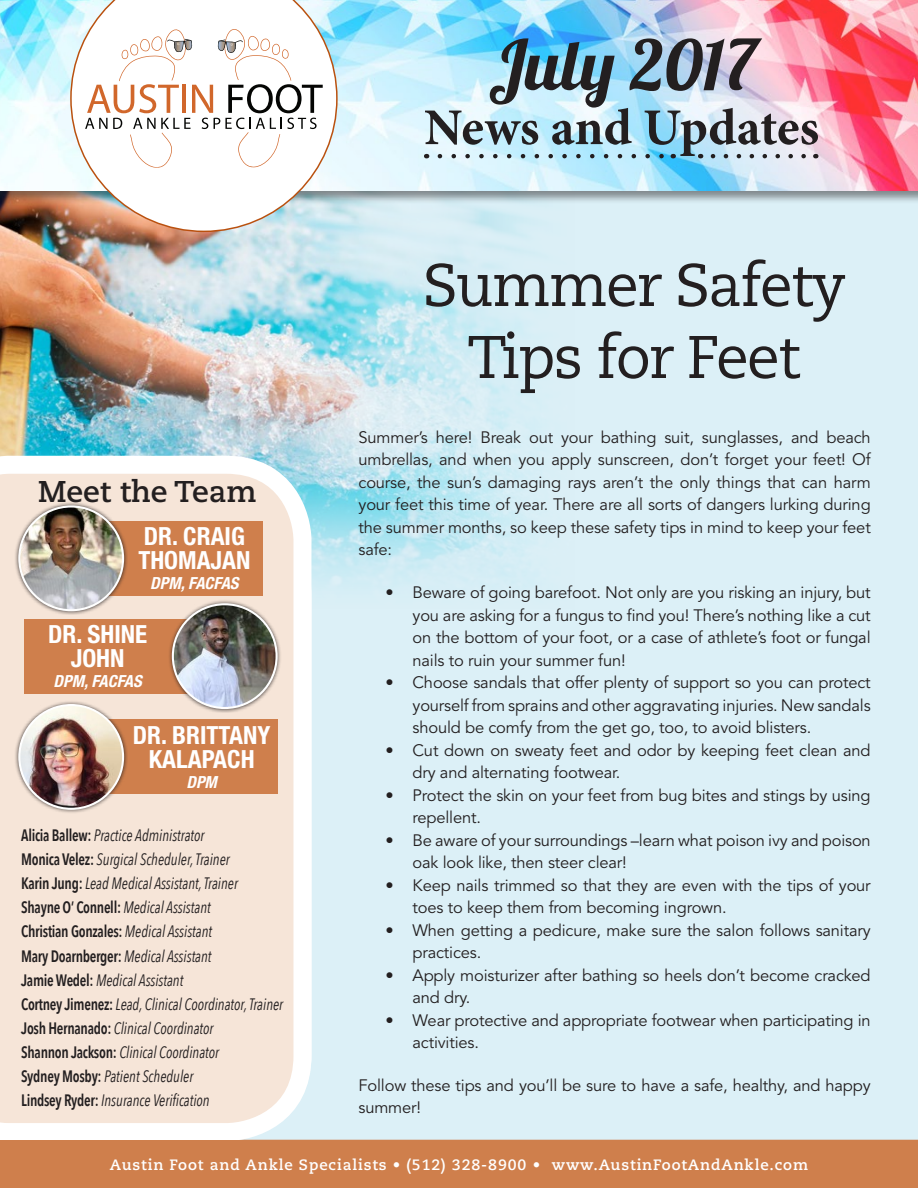
<style>
.page{position:relative;width:918px;height:1188px;background:#fff}
.page>*{position:absolute;margin:0;border:0;box-sizing:border-box;transform-origin:0 0}
.t1{font:69.15px "Lobster 1.3";color:#231f20}
.t2{font:60px/72px "Caecilia LT Std";letter-spacing:-.03em;color:#231f20;text-align:center}
.t3{font:700 51.6px "Minion Pro";letter-spacing:-.005em;color:#231f20}
.t4{font:700 30px "Caecilia LT Std";color:#231f20}
.t5{font:700 condensed 25.05px/23.7px "Helvetica Neue LT Std";color:#fff;text-align:center}
.t6{font:italic 700 condensed 16.65px "Helvetica Neue LT Std";color:#fff}
.t7{font:16.5px/22.5px "Avenir LT Std";letter-spacing:-.01em;color:#231f20}
.t8{font:italic 16.5px "Avenir Next Condensed";color:#231f20;scale:.89 1}
.t9{font:600 16.5px "Avenir Next Condensed";letter-spacing:-.02em;color:#231f20;scale:.89 1}
.t10{font:700 15px "Caecilia LT Std";letter-spacing:.06em;color:#fff}
.s1{font-weight:600;font-style:normal}
.s2{font-weight:400;font-style:italic}
</style>
<div class="page">
<div style="left:0;top:162px;width:918px;height:999px;background:#dcf0f7"></div>
<img style="left:0;top:205px;width:524px;height:416px">
<div style="left:0;top:0;width:918px;height:205px;background:#231f20;opacity:.5"></div>
<img style="left:0;top:0;width:918px;height:190px">
<svg style="left:440px;top:154px;width:226px;height:4px"></svg>
<svg style="left:713px;top:154px;width:96px;height:4px"></svg>
<svg style="left:70px;top:0;width:268px;height:232px"></svg>
<svg style="left:0;top:456px;width:311px;height:684px;background:#f6e8dd"></svg>
<div style="left:76px;top:521px;width:187px;height:75px;background:#cf7f4c"></div>
<div style="left:14px;top:502px;width:114px;height:113px;background:#231f20;opacity:.75"></div>
<img style="left:19px;top:506px;width:104px;height:104px;border-radius:52px">
<div style="left:18px;top:505px;width:106px;height:106px;border:2px solid #fff;border-radius:50%"></div>
<div style="left:24px;top:619px;width:188px;height:74px;background:#cf7f4c"></div>
<div style="left:168px;top:599px;width:113px;height:114px;background:#231f20;opacity:.75"></div>
<img style="left:173px;top:604px;width:104px;height:104px;border-radius:52px">
<div style="left:172px;top:603px;width:106px;height:106px;border:2px solid #fff;border-radius:50%"></div>
<div style="left:76px;top:720px;width:202px;height:74px;background:#cf7f4c"></div>
<div style="left:14px;top:700px;width:114px;height:114px;background:#231f20;opacity:.75"></div>
<img style="left:19px;top:705px;width:104px;height:104px;border-radius:52px">
<div style="left:18px;top:704px;width:106px;height:106px;border:2px solid #fff;border-radius:50%"></div>
<div style="left:0;top:1140px;width:918px;height:48px;background:#cf7f4c"></div>
<p class="t4" style="left:38px;top:473px;width:220px">Meet the Team</p>
<p class="t5" style="left:144px;top:524px;width:103px">DR. CRAIG</p>
<p class="t5" style="left:138px;top:548px;width:114px">THOMAJAN</p>
<p class="t6" style="left:150px;top:573px;width:90px">DPM, FACFAS</p>
<p class="t5" style="left:48px;top:622px;width:101px">DR. SHINE</p>
<p class="t5" style="left:71px;top:646px;width:55px">JOHN</p>
<p class="t6" style="left:53px;top:671px;width:90px">DPM, FACFAS</p>
<p class="t5" style="left:133px;top:723px;width:139px">DR. BRITTANY<br>KALAPACH</p>
<p class="t6" style="left:186px;top:772px;width:32px">DPM</p>
<p class="t8" style="left:21px;top:825px;width:207px"><span class="s1">Alicia Ballew:</span> Practice Administrator</p>
<p class="t8" style="left:21px;top:849px;width:236px"><span class="s1">Monica Velez:</span> Surgical Scheduler, Trainer</p>
<p class="t8" style="left:21px;top:873px;width:245px"><span class="s1">Karin Jung:</span> Lead Medical Assistant, Trainer</p>
<p class="t9" style="left:21px;top:893px;width:215px">Shayne O’ Connell: <span class="s2">Medical Assistant</span></p>
<p class="t9" style="left:21px;top:917px;width:216px">Christian Gonzales: <span class="s2">Medical Assistant</span></p>
<p class="t9" style="left:21px;top:942px;width:215px">Mary Doarnberger: <span class="s2">Medical Assistant</span></p>
<p class="t8" style="left:21px;top:970px;width:184px"><span class="s1">Jamie Wedel:</span> Medical Assistant</p>
<p class="t8" style="left:21px;top:994px;width:296px"><span class="s1">Cortney Jimenez:</span> Lead, Clinical Coordinator, Trainer</p>
<p class="t8" style="left:21px;top:1018px;width:217px"><span class="s1">Josh Hernanado:</span> Clinical Coordinator</p>
<p class="t8" style="left:21px;top:1042px;width:224px"><span class="s1">Shannon Jackson:</span> Clinical Coordinator</p>
<p class="t8" style="left:21px;top:1067px;width:195px"><span class="s1">Sydney Mosby:</span> Patient Scheduler</p>
<p class="t8" style="left:21px;top:1091px;width:213px"><span class="s1">Lindsey Ryder:</span> Insurance Verification</p>
<p class="t1" style="left:489px;top:21px;width:272px">July 2017</p>
<p class="t3" style="left:424px;top:97px;width:396px">News and Updates</p>
<h2 class="t2" style="left:423px;top:250px;width:425px">Summer Safety<br>Tips for Feet</h2>
<p class="t7" style="left:359px;top:426px;width:514px;text-align:justify">Summer’s here! Break out your bathing suit, sunglasses, and beach umbrellas, and when you apply sunscreen, don’t forget your feet! Of course, the sun’s damaging rays aren’t the only things that can harm your feet this time of year. There are all sorts of dangers lurking during the summer months, so keep these safety tips in mind to keep your feet safe:</p>
<p class="t7" style="left:413px;top:582px;width:460px;text-align:justify;text-indent:-27px">• Beware of going barefoot. Not only are you risking an injury, but you are asking for a fungus to find you! There’s nothing like a cut on the bottom of your foot, or a case of athlete’s foot or fungal nails to ruin your summer fun!</p>
<p class="t7" style="left:413px;top:672px;width:460px;text-align:justify;text-indent:-27px">• Choose sandals that offer plenty of support so you can protect yourself from sprains and other aggravating injuries. New sandals should be comfy from the get go, too, to avoid blisters.</p>
<p class="t7" style="left:413px;top:739px;width:460px;text-indent:-27px">• Cut down on sweaty feet and odor by keeping feet clean and dry and alternating footwear.</p>
<p class="t7" style="left:413px;top:784px;width:460px;text-indent:-27px">• Protect the skin on your feet from bug bites and stings by using repellent.</p>
<p class="t7" style="left:413px;top:829px;width:460px;text-indent:-27px">• Be aware of your surroundings –learn what poison ivy and poison oak look like, then steer clear!</p>
<p class="t7" style="left:413px;top:874px;width:460px;text-indent:-27px">• Keep nails trimmed so that they are even with the tips of your toes to keep them from becoming ingrown.</p>
<p class="t7" style="left:413px;top:919px;width:460px;text-indent:-27px">• When getting a pedicure, make sure the salon follows sanitary practices.</p>
<p class="t7" style="left:413px;top:964px;width:460px;text-indent:-27px">• Apply moisturizer after bathing so heels don’t become cracked and dry.</p>
<p class="t7" style="left:413px;top:1009px;width:460px;text-indent:-27px">• Wear protective and appropriate footwear when participating in activities.</p>
<p class="t7" style="left:359px;top:1074px;width:514px">Follow these tips and you’ll be sure to have a safe, healthy, and happy summer!</p>
<p class="t10" style="left:110px;top:1156px;width:700px">Austin Foot and Ankle Specialists • (512) 328-8900 • www.AustinFootAndAnkle.com</p>
</div>
